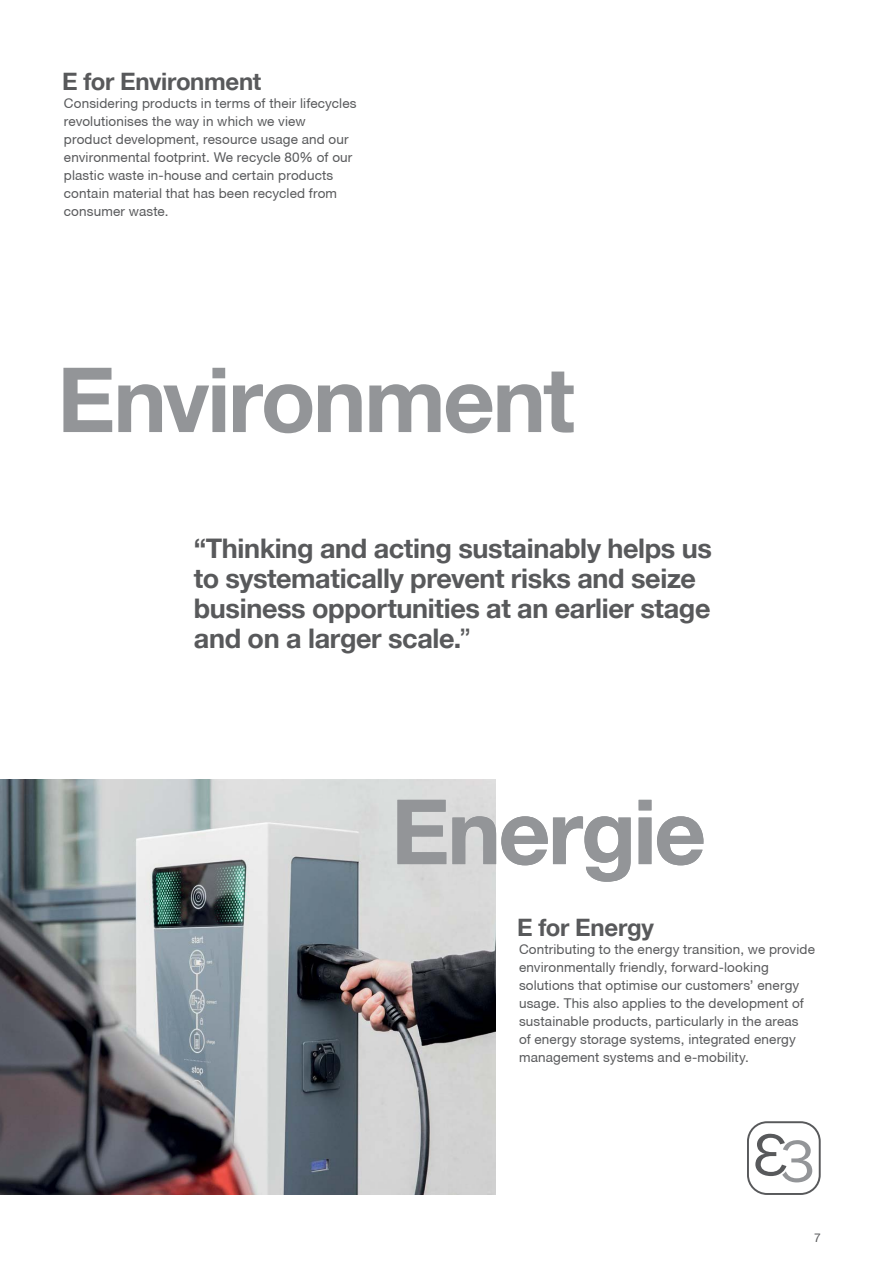
<style>
.page{position:relative;width:893px;height:1263px;background:#fff}
.page>*{position:absolute;margin:0;border:0;box-sizing:border-box;transform-origin:0 0}
.t1{font:700 90px "Helvetica 75";letter-spacing:-.025em;color:#939598}
.t2{font:700 27px/30px "Helvetica 75";letter-spacing:-.015em;color:#58595b}
.t3{font:700 24px "Helvetica 75";letter-spacing:-.015em;color:#58595b}
.t4{font:13.5px/18px "Helvetica Neue CE";letter-spacing:.01em;color:#58595b}
.t5{font:12px "Helvetica Neue LT";color:#58595b}
.s1{font-family:"Helvetica Neue CE";font-weight:400}
</style>
<div class="page">
<img style="left:0;top:779px;width:496px;height:416px">
<svg style="left:747px;top:1121px;width:74px;height:74px"></svg>
<h3 class="t3" style="left:62px;top:67px;width:201px">E for Environment</h3>
<p class="t4" style="left:64px;top:94px;width:294px">Considering products in terms of their lifecycles revolutionises the way in which we view product development, resource usage and our environmental footprint. We recycle 80% of our plastic waste in-house and certain products contain material that has been recycled from consumer waste.</p>
<h1 class="t1" style="left:57px;top:344px;width:519px">Environment</h1>
<h2 class="t2" style="left:194px;top:533px;width:520px">“Thinking and acting sustainably helps us to systematically prevent risks and seize business opportunities at an earlier stage and on a larger scale.<span class="s1">”</span></h2>
<h1 class="t1" style="left:391px;top:776px;width:316px">Energie</h1>
<h3 class="t3" style="left:517px;top:913px;width:138px">E for Energy</h3>
<p class="t4" style="left:519px;top:940px;width:297px">Contributing to the energy transition, we provide environmentally friendly, forward-looking solutions that optimise our customers’ energy usage. This also applies to the development of sustainable products, particularly in the areas<br>of energy storage systems, integrated energy management systems and e-mobility.</p>
<p class="t5" style="left:814px;top:1230px;width:8px">7</p>
</div>
